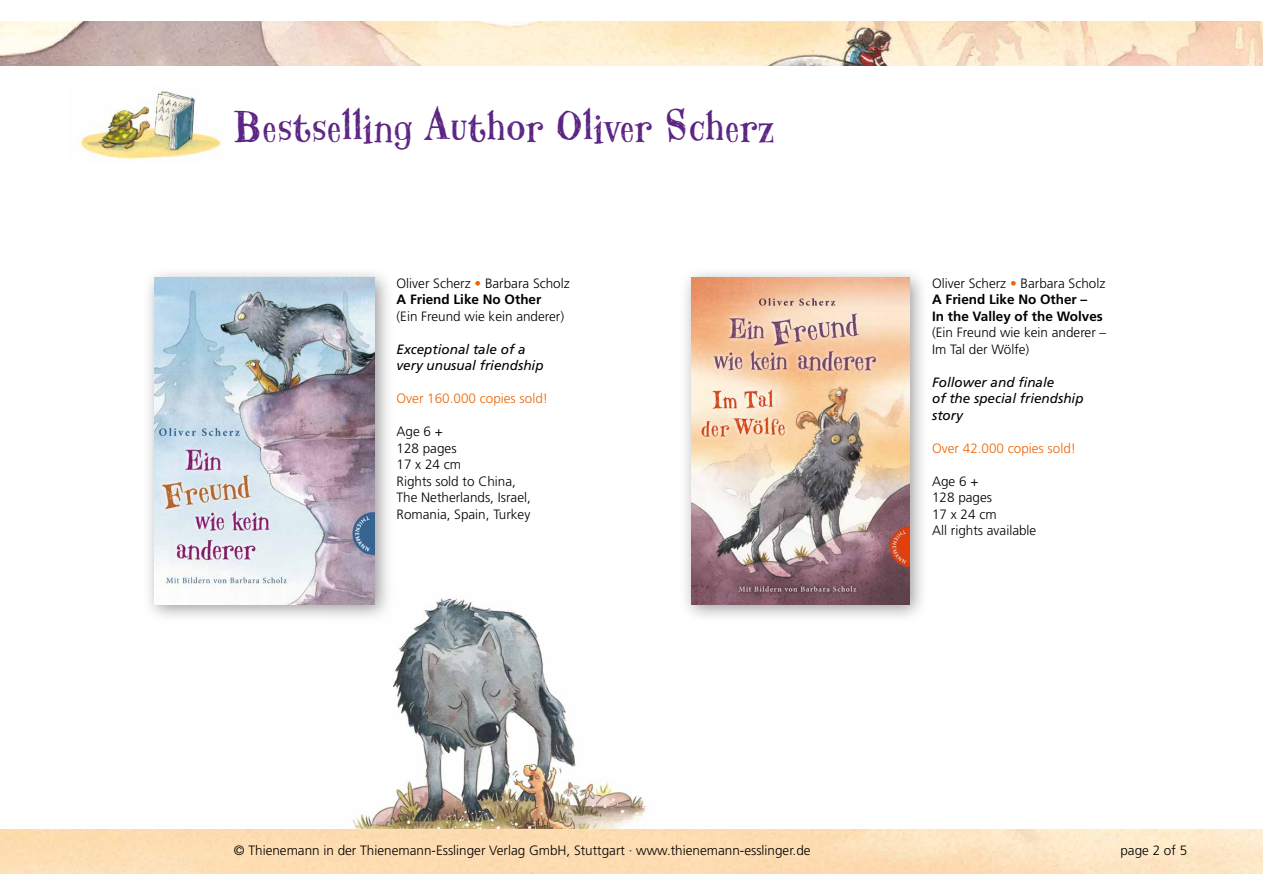
<style>
.page{position:relative;width:1263px;height:893px;background:#fff}
.page>*{position:absolute;margin:0;border:0;box-sizing:border-box;transform-origin:0 0}
.t1{font:48px "Hombre BT";letter-spacing:.02em;color:#5c2483}
.t2{font:300 13.5px/16.5px "Frutiger LT Std";color:#000}
.t3{font:italic 13.5px/16.5px "Frutiger LT Std";color:#000}
.t4{font:700 13.5px/16.5px "Frutiger LT Std";color:#000}
.t5{font:300 13.5px "Frutiger LT Std";color:#ec6608}
.s1{color:#ec6608}
.s2{font-weight:700}
.s3{font-weight:300}
.s4{font-weight:300;color:#ec6608}
</style>
<div class="page">
<img style="left:0;top:21px;width:1263px;height:45px">
<img style="left:78px;top:91px;width:143px;height:68px">
<img style="left:352px;top:597px;width:296px;height:232px">
<div style="left:143px;top:266px;width:251px;height:358px;background:#000;opacity:.4"></div>
<img style="left:154px;top:277px;width:220px;height:327px">
<div style="left:679px;top:266px;width:250px;height:358px;background:#000;opacity:.4"></div>
<img style="left:691px;top:277px;width:218px;height:327px">
<h1 class="t1" style="left:234px;top:98px;width:542px">Bestselling Author Oliver Scherz</h1>
<p class="t2" style="left:396px;top:275px;width:175px">Oliver Scherz <span class="s1">•</span> Barbara Scholz<br><span class="s2">A Friend Like No Other</span></p>
<p class="t2" style="left:396px;top:308px;width:169px">(Ein Freund wie kein anderer)</p>
<p class="t3" style="left:396px;top:341px;width:149px">Exceptional tale of a very unusual friendship</p>
<p class="t5" style="left:396px;top:391px;width:153px">Over 160.000 copies sold!</p>
<p class="t2" style="left:396px;top:423px;width:136px">Age 6 +<br>128 pages<br>17 x 24 cm<br>Rights sold to China,<br>The Netherlands, Israel,<br>Romania, Spain, Turkey</p>
<p class="t4" style="left:932px;top:275px;width:175px"><span class="s3">Oliver Scherz</span> <span class="s4">•</span> <span class="s3">Barbara Scholz<br></span>A Friend Like No Other –<br>In the Valley of the Wolves</p>
<p class="t2" style="left:932px;top:324px;width:176px">(Ein Freund wie kein anderer –<br>Im Tal der Wölfe)</p>
<p class="t3" style="left:932px;top:374px;width:153px">Follower and finale<br>of the special friendship story</p>
<p class="t5" style="left:932px;top:440px;width:146px">Over 42.000 copies sold!</p>
<p class="t2" style="left:932px;top:473px;width:106px">Age 6 +<br>128 pages<br>17 x 24 cm<br>All rights available</p>
<p class="t2" style="left:234px;top:843px;width:578px">© Thienemann in der Thienemann-Esslinger Verlag GmbH, Stuttgart · www.thienemann-esslinger.de</p>
<p class="t2" style="left:1120px;top:843px;width:68px">page 2 of 5</p>
</div>
